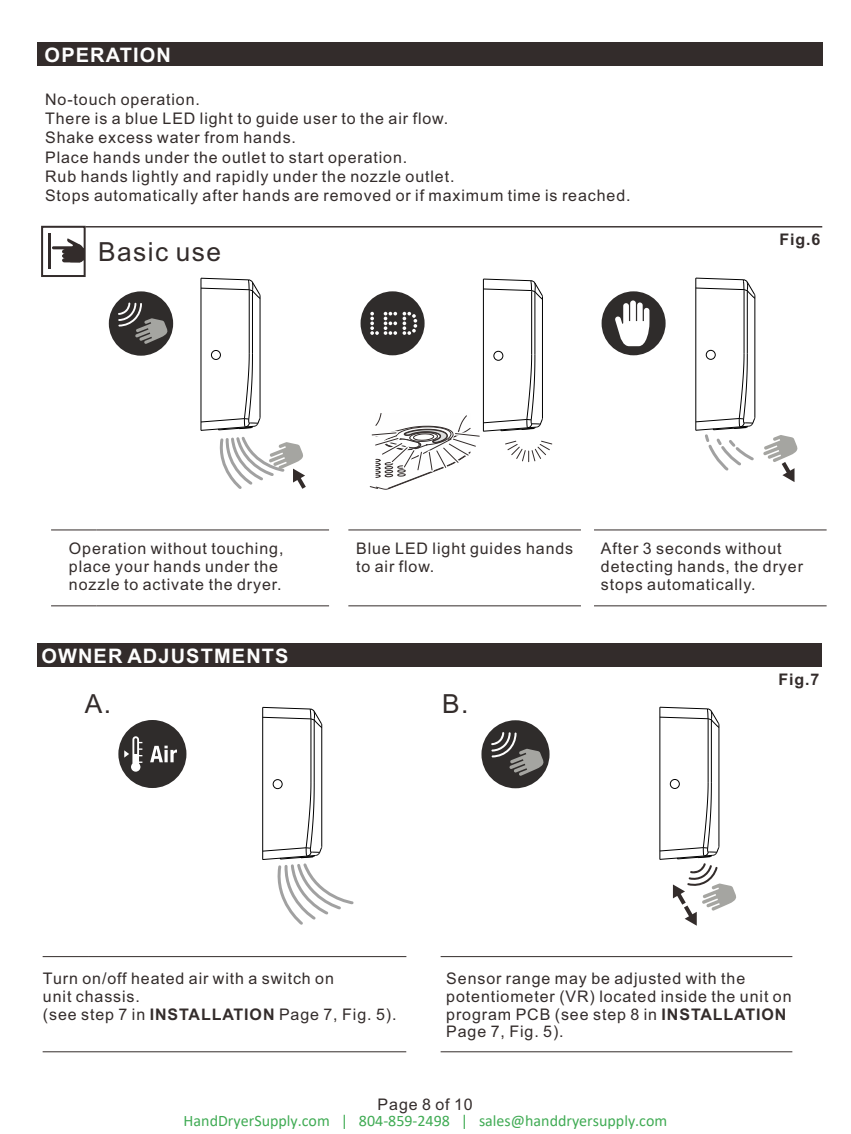
<style>
.page{position:relative;width:851px;height:1134px;background:#fff}
.page>*{position:absolute;margin:0;border:0;box-sizing:border-box;transform-origin:0 0}
.t1{font:26.2px "Arial";letter-spacing:.055em;color:#332c2b}
.t2{font:700 20px "Arial";letter-spacing:.055em;color:#fefefe}
.t3{font:16px/17.8px "Arial";letter-spacing:.055em;color:#332c2b}
.t4{font:16px "Calibri";color:#40ab54}
.t5{font:700 16px "Arial";letter-spacing:.055em;color:#332c2b}
.s1{font-weight:700}
</style>
<div class="page">
<div style="left:37px;top:643px;width:784px;height:24px;background:#332c2b"></div>
<hr style="left:321px;top:725px;width:1px;height:122px;background:#000">
<hr style="left:314px;top:720px;width:1px;height:63px;background:#000">
<hr style="left:310px;top:720px;width:1px;height:63px;background:#000">
<hr style="left:262px;top:707px;width:1px;height:153px;background:#000">
<div style="left:273px;top:779px;width:9px;height:10px;border:1px solid #000;border-radius:50%"></div>
<svg style="left:262px;top:707px;width:60px;height:21px"></svg>
<hr style="left:718px;top:725px;width:1px;height:121px;background:#000">
<hr style="left:711px;top:720px;width:1px;height:63px;background:#000">
<hr style="left:707px;top:720px;width:1px;height:63px;background:#000">
<hr style="left:659px;top:707px;width:1px;height:152px;background:#000">
<div style="left:670px;top:779px;width:9px;height:10px;border:1px solid #000;border-radius:50%"></div>
<svg style="left:659px;top:707px;width:60px;height:21px"></svg>
<svg style="left:262px;top:782px;width:92px;height:143px"></svg>
<svg style="left:118px;top:720px;width:68px;height:68px"></svg>
<div style="left:481px;top:720px;width:68px;height:68px;background:#2f2c2b;border-radius:50%"></div>
<svg style="left:491px;top:732px;width:54px;height:44px"></svg>
<svg style="left:659px;top:782px;width:77px;height:144px"></svg>
<hr style="left:43px;top:956px;width:45px;height:1px;background:#332c2b">
<hr style="left:88px;top:956px;width:318px;height:1px;background:#332c2b">
<hr style="left:440px;top:956px;width:352px;height:1px;background:#332c2b">
<hr style="left:43px;top:1051px;width:363px;height:1px;background:#332c2b">
<hr style="left:440px;top:1051px;width:352px;height:1px;background:#332c2b">
<div style="left:37px;top:42px;width:785px;height:24px;background:#332c2b"></div>
<hr style="left:48px;top:234px;width:2px;height:35px;background:#332c2b">
<svg style="left:52px;top:238px;width:31px;height:24px"></svg>
<div style="left:41px;top:226px;width:45px;height:51px;border:2px solid #332c2b"></div>
<div style="left:109px;top:291px;width:64px;height:65px;background:#2f2c2b;border-radius:50%"></div>
<svg style="left:118px;top:302px;width:51px;height:42px"></svg>
<svg style="left:601px;top:291px;width:64px;height:64px"></svg>
<svg style="left:763px;top:435px;width:35px;height:47px"></svg>
<hr style="left:754px;top:296px;width:1px;height:121px;background:#000">
<hr style="left:746px;top:291px;width:1px;height:63px;background:#000">
<hr style="left:743px;top:291px;width:1px;height:63px;background:#000">
<hr style="left:695px;top:278px;width:1px;height:152px;background:#000">
<div style="left:706px;top:350px;width:9px;height:10px;border:1px solid #000;border-radius:50%"></div>
<svg style="left:695px;top:353px;width:60px;height:118px"></svg>
<svg style="left:695px;top:278px;width:60px;height:21px"></svg>
<svg style="left:360px;top:279px;width:193px;height:211px"></svg>
<hr style="left:260px;top:296px;width:1px;height:121px;background:#000">
<hr style="left:252px;top:291px;width:1px;height:63px;background:#000">
<hr style="left:249px;top:291px;width:1px;height:63px;background:#000">
<hr style="left:200px;top:278px;width:1px;height:152px;background:#000">
<div style="left:211px;top:350px;width:10px;height:10px;border:1px solid #000;border-radius:50%"></div>
<svg style="left:200px;top:353px;width:106px;height:136px"></svg>
<svg style="left:200px;top:278px;width:60px;height:21px"></svg>
<hr style="left:51px;top:529px;width:45px;height:1px;background:#332c2b">
<hr style="left:96px;top:529px;width:233px;height:1px;background:#332c2b">
<hr style="left:348px;top:529px;width:233px;height:1px;background:#332c2b">
<hr style="left:594px;top:529px;width:232px;height:1px;background:#332c2b">
<hr style="left:51px;top:605px;width:45px;height:1px;background:#332c2b">
<hr style="left:96px;top:605px;width:233px;height:1px;background:#332c2b">
<hr style="left:348px;top:605px;width:233px;height:1px;background:#332c2b">
<hr style="left:594px;top:605px;width:232px;height:1px;background:#332c2b">
<hr style="left:85px;top:226px;width:737px;height:1px;background:#332c2b">
<p class="t2" style="left:45px;top:47px;width:128px">OPERATION</p>
<p class="t3" style="left:45px;top:91px;width:587px;line-height:19.2px">No-touch operation.<br>There is a blue LED light to guide user to the air flow.<br>Shake excess water from hands.<br>Place hands under the outlet to start operation.<br>Rub hands lightly and rapidly under the nozzle outlet.<br>Stops automatically after hands are removed or if maximum time is reached.</p>
<h1 class="t1" style="left:98px;top:242px;width:124px">Basic use</h1>
<p class="t5" style="left:779px;top:233px;width:42px">Fig.6</p>
<p class="t3" style="left:69px;top:541px;width:216px">Operation without touching, place your hands under the nozzle to activate the dryer.</p>
<p class="t3" style="left:356px;top:541px;width:219px">Blue LED light guides hands to air flow.</p>
<p class="t3" style="left:601px;top:541px;width:203px">After 3 seconds without detecting hands, the dryer stops automatically.</p>
<p class="t2" style="left:41px;top:649px;width:249px">OWNER ADJUSTMENTS</p>
<h1 class="t1" style="left:85px;top:694px;width:28px">A.</h1>
<h1 class="t1" style="left:442px;top:694px;width:28px">B.</h1>
<p class="t5" style="left:778px;top:674px;width:42px">Fig.7</p>
<p class="t3" style="left:43px;top:971px;width:355px">Turn on/off heated air with a switch on<br>unit chassis.<br>(see step 7 in <span class="s1">INSTALLATION</span> Page 7, Fig. 5).</p>
<p class="t3" style="left:446px;top:971px;width:347px">Sensor range may be adjusted with the potentiometer (VR) located inside the unit on program PCB (see step 8 in <span class="s1">INSTALLATION </span>Page 7, Fig. 5).</p>
<p class="t3" style="left:377px;top:1097px;width:97px">Page 8 of 10</p>
<p class="t4" style="left:184px;top:1109px;width:485px">HandDryerSupply.com | 804-859-2498 | sales@handdryersupply.com</p>
</div>
